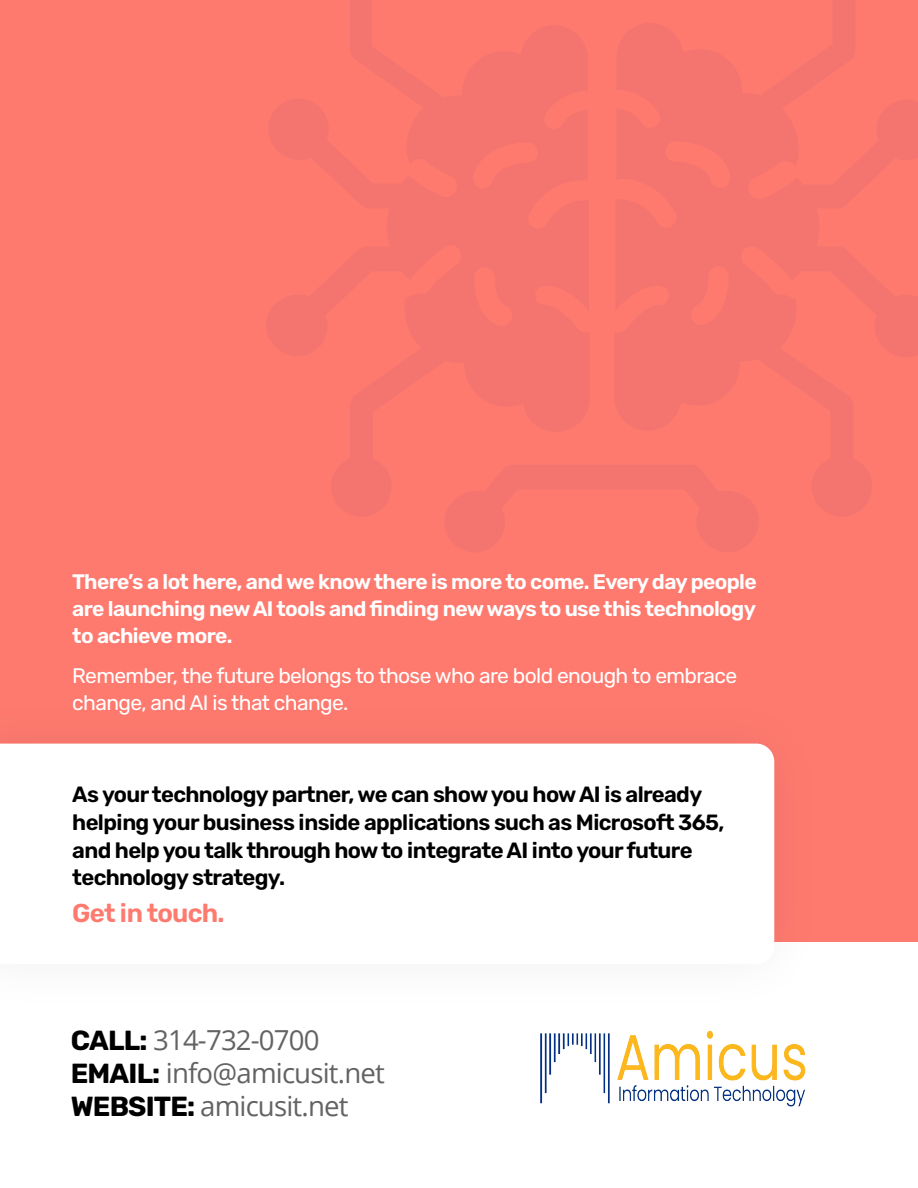
<style>
.page{position:relative;width:918px;height:1188px;background:#fff}
.page>*{position:absolute;margin:0;border:0;box-sizing:border-box;transform-origin:0 0}
.t1{font:27.6px/33.2px "Open Sans";letter-spacing:-.03em;color:#646363}
.t2{font:600 25.8px "Rubik";letter-spacing:-.03em;color:#fe7a6f}
.t3{font:600 22.05px/27.8px "Rubik";letter-spacing:-.03em;color:#000}
.t4{font:600 21px/27px "Rubik";letter-spacing:-.03em;color:#fff;text-align:justify}
.t5{font:21px/27px "Rubik";letter-spacing:-.03em;color:#fff}
.s1{font-family:"Rubik";font-weight:700;color:#000}
</style>
<div class="page">
<div style="left:0;top:0;width:918px;height:942px;background:#fe7a6f"></div>
<div style="left:0;top:691px;width:827px;height:326px;background:#000;opacity:.07"></div>
<div style="left:0;top:744px;width:774px;height:220px;background:#fff"></div>
<img style="left:541px;top:1030px;width:265px;height:77px">
<p class="t4" style="left:72px;top:569px;width:686px">There’s a lot here, and we know there is more to come. Every day people are launching new AI tools and finding new ways to use this technology to achieve more.</p>
<p class="t5" style="left:72px;top:663px;width:667px">Remember, the future belongs to those who are bold enough to embrace change, and AI is that change.</p>
<p class="t3" style="left:72px;top:781px;width:654px">As your technology partner, we can show you how AI is already helping your business inside applications such as Microsoft 365, and help you talk through how to integrate AI into your future technology strategy.</p>
<p class="t2" style="left:72px;top:899px;width:154px">Get in touch.</p>
<p class="t1" style="left:71px;top:1023px;width:316px"><span class="s1">CALL:</span> 314-732-0700<br><span class="s1">EMAIL:</span> info@amicusit.net<br><span class="s1">WEBSITE:</span> amicusit.net</p>
</div>
